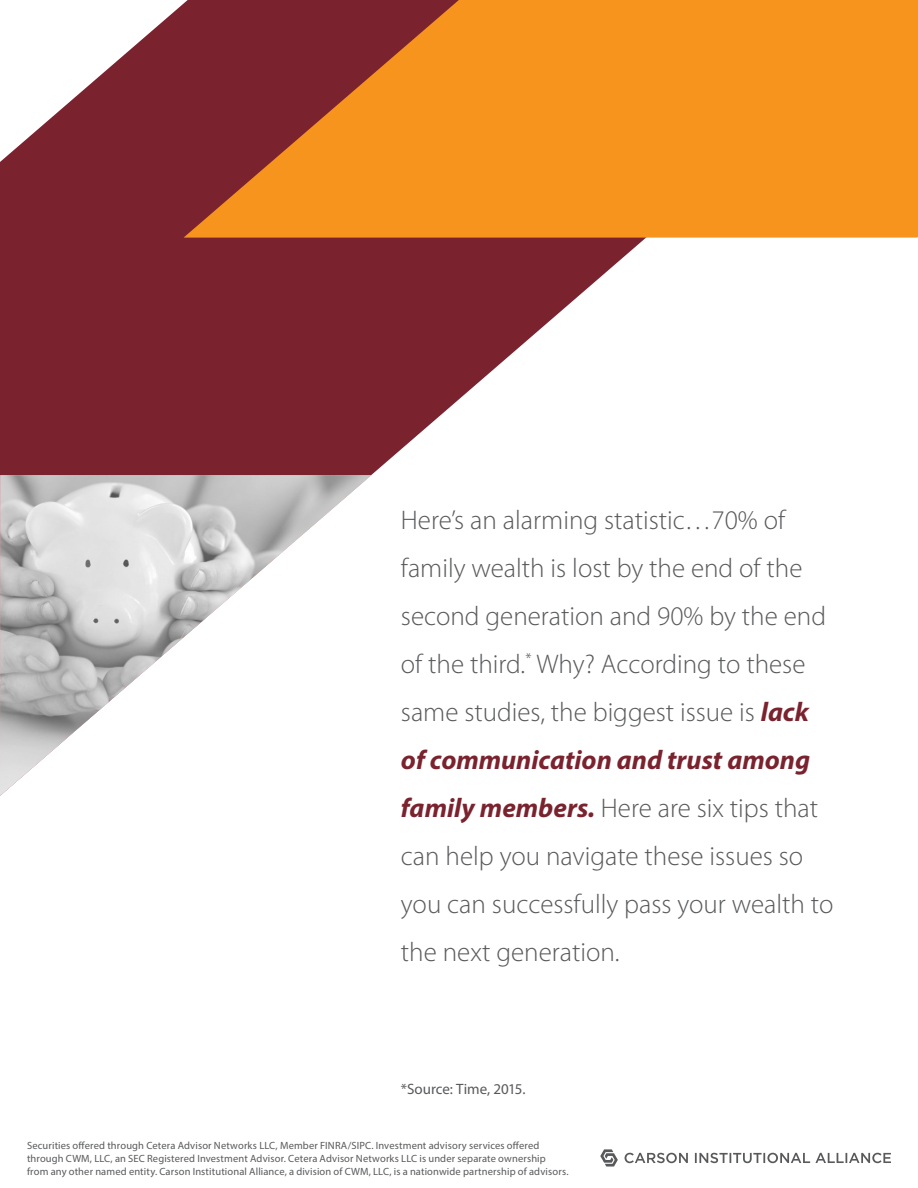
<style>
.page{position:relative;width:918px;height:1188px;background:#fff}
.page>*{position:absolute;margin:0;border:0;box-sizing:border-box;transform-origin:0 0}
.t1{font:300 27px/48px "Myriad Pro";color:#58595b}
.t2{font:15px "Myriad Pro";letter-spacing:-.005em;color:#58595b}
.t3{font:10.5px/12.6px "Myriad Pro";letter-spacing:.015em;color:#58595b}
.s1{font-weight:700;font-style:italic;color:#7a232e}
</style>
<div class="page">
<svg style="left:0;top:3px;width:646px;height:472px;fill:#7a232e"></svg>
<svg style="left:184px;top:0;width:734px;height:238px;background:#df7e21"></svg>
<img style="left:0;top:475px;width:372px;height:321px">
<svg style="left:600px;top:1149px;width:291px;height:18px"></svg>
<p class="t1" style="left:401px;top:496px;width:434px">Here’s an alarming statistic…70% of family wealth is lost by the end of the second generation and 90% by the end of the third.<sup>*</sup> Why? According to these same studies, the biggest issue is <span class="s1">lack of communication and trust among family members.</span> Here are six tips that can help you navigate these issues so you can successfully pass your wealth to the next generation.</p>
<h2 class="t2" style="left:401px;top:1079px;width:126px">*Source: Time, 2015.</h2>
<p class="t3" style="left:27px;top:1139px;width:543px">Securities offered through Cetera Advisor Networks LLC, Member FINRA/SIPC. Investment advisory services offered through CWM, LLC, an SEC Registered Investment Advisor. Cetera Advisor Networks LLC is under separate ownership from any other named entity. Carson Institutional Alliance, a division of CWM, LLC, is a nationwide partnership of advisors.</p>
</div>
